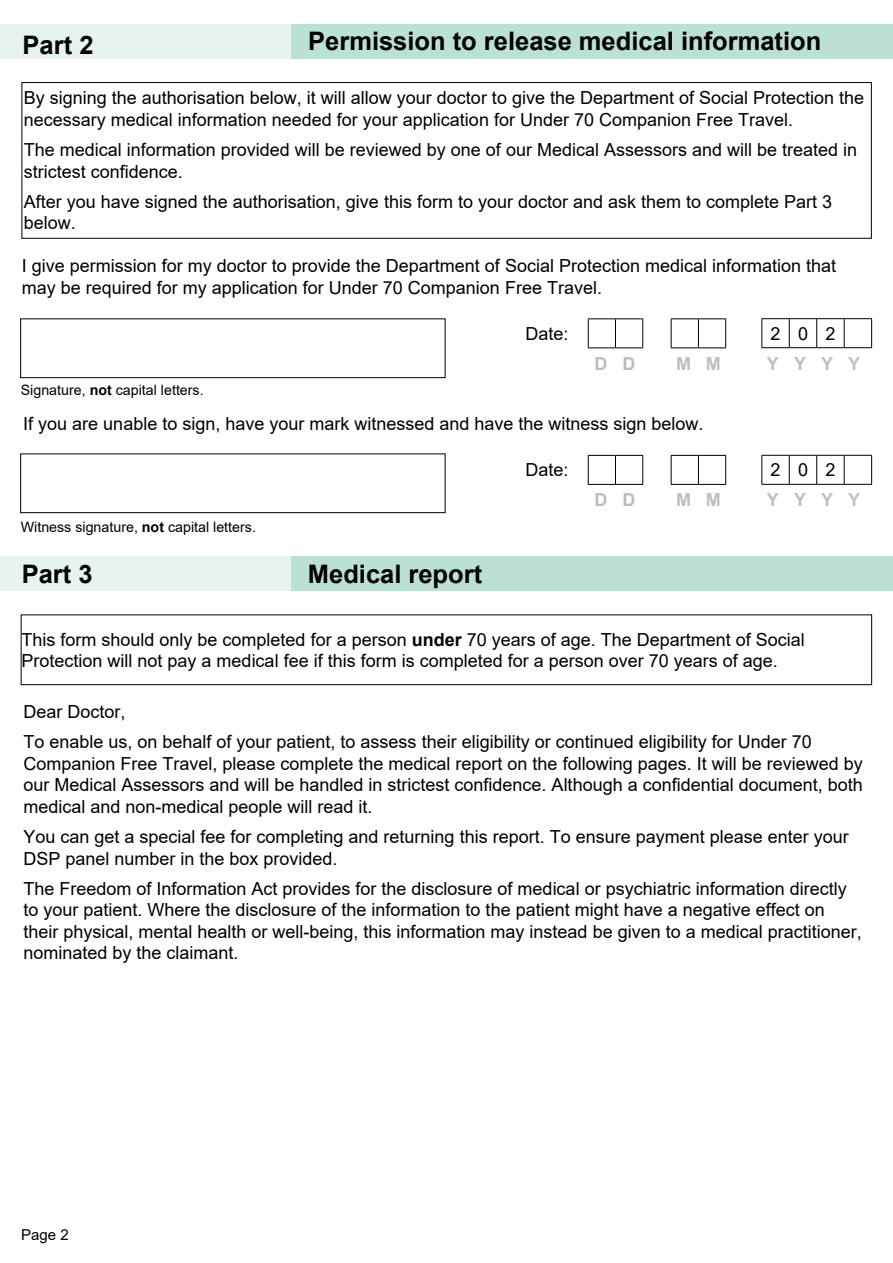
<style>
.page{position:relative;width:893px;height:1263px;background:#fff}
.page>*{position:absolute;margin:0;border:0;box-sizing:border-box;transform-origin:0 0}
.t1{font:700 25.5px "Arial";color:#000}
.t2{font:18px/21.6px "Arial";color:#000}
.t3{font:700 18px "Arial";color:#bcbec0}
.t4{font:15px "Arial";color:#000}
.t5{font:14.25px "Arial";color:#000}
.s1{font-weight:700}
</style>
<div class="page">
<div style="left:22px;top:82px;width:850px;height:157px;border:1px solid #000"></div>
<div style="left:20px;top:318px;width:425px;height:60px;border:1px solid #000"></div>
<svg style="left:588px;top:318px;width:55px;height:30px"></svg>
<svg style="left:671px;top:318px;width:55px;height:30px"></svg>
<div style="left:20px;top:453px;width:425px;height:60px;border:1px solid #000"></div>
<svg style="left:588px;top:455px;width:55px;height:30px"></svg>
<svg style="left:671px;top:455px;width:55px;height:30px"></svg>
<div style="left:290px;top:557px;width:603px;height:34px;background:#bae1d1"></div>
<div style="left:0;top:557px;width:290px;height:34px;background:#e6f4ed"></div>
<div style="left:290px;top:24px;width:603px;height:34px;background:#bae1d1"></div>
<div style="left:0;top:24px;width:290px;height:34px;background:#e6f4ed"></div>
<svg style="left:761px;top:318px;width:111px;height:30px"></svg>
<svg style="left:761px;top:455px;width:111px;height:30px"></svg>
<div style="left:21px;top:614px;width:851px;height:71px;border:1px solid #000"></div>
<h1 class="t1" style="left:23px;top:35px;width:72px">Part 2</h1>
<h1 class="t1" style="left:308px;top:32px;width:515px">Permission to release medical information</h1>
<p class="t2" style="left:24px;top:89px;width:842px">By signing the authorisation below, it will allow your doctor to give the Department of Social Protection the necessary medical information needed for your application for Under 70 Companion Free Travel.</p>
<p class="t2" style="left:24px;top:141px;width:835px">The medical information provided will be reviewed by one of our Medical Assessors and will be treated in strictest confidence.</p>
<p class="t2" style="left:24px;top:192px;width:810px">After you have signed the authorisation, give this form to your doctor and ask them to complete Part 3 below.</p>
<p class="t2" style="left:22px;top:257px;width:816px">I give permission for my doctor to provide the Department of Social Protection medical information that may be required for my application for Under 70 Companion Free Travel.</p>
<p class="t5" style="left:21px;top:385px;width:184px">Signature, <span class="s1">not</span> capital letters.</p>
<p class="t2" style="left:526px;top:322px;width:45px">Date:</p>
<p class="t2" style="left:770px;top:324px;width:66px">202</p>
<p class="t3" style="left:594px;top:357px;width:43px">D D</p>
<p class="t3" style="left:676px;top:357px;width:46px">M M</p>
<p class="t3" style="left:767px;top:357px;width:95px">Y Y Y Y</p>
<p class="t2" style="left:23px;top:414px;width:682px">If you are unable to sign, have your mark witnessed and have the witness sign below.</p>
<p class="t2" style="left:526px;top:459px;width:45px">Date:</p>
<p class="t2" style="left:770px;top:461px;width:66px">202</p>
<p class="t5" style="left:21px;top:522px;width:237px">Witness signature, <span class="s1">not</span> capital letters.</p>
<h1 class="t1" style="left:22px;top:565px;width:72px">Part 3</h1>
<h1 class="t1" style="left:308px;top:565px;width:176px">Medical report</h1>
<p class="t3" style="left:594px;top:493px;width:43px">D D</p>
<p class="t3" style="left:676px;top:493px;width:46px">M M</p>
<p class="t3" style="left:767px;top:493px;width:95px">Y Y Y Y</p>
<p class="t2" style="left:22px;top:630px;width:785px">This form should only be completed for a person <span class="s1">under</span> 70 years of age. The Department of Social<br>Protection will not pay a medical fee if this form is completed for a person over 70 years of age.</p>
<p class="t2" style="left:23px;top:698px;width:790px;line-height:30.2px">Dear Doctor,<br>To enable us, on behalf of your patient, to assess their eligibility or continued eligibility for Under 70</p>
<p class="t2" style="left:23px;top:754px;width:841px;text-align:justify">Companion Free Travel, please complete the medical report on the following pages. It will be reviewed by our Medical Assessors and will be handled in strictest confidence. Although a confidential document, both medical and non-medical people will read it.</p>
<p class="t2" style="left:23px;top:827px;width:827px">You can get a special fee for completing and returning this report. To ensure payment please enter your<br>DSP panel number in the box provided.</p>
<p class="t2" style="left:23px;top:879px;width:840px">The Freedom of Information Act provides for the disclosure of medical or psychiatric information directly to your patient. Where the disclosure of the information to the patient might have a negative effect on their physical, mental health or well-being, this information may instead be given to a medical practitioner, nominated by the claimant.</p>
<p class="t4" style="left:21px;top:1229px;width:49px">Page 2</p>
</div>
